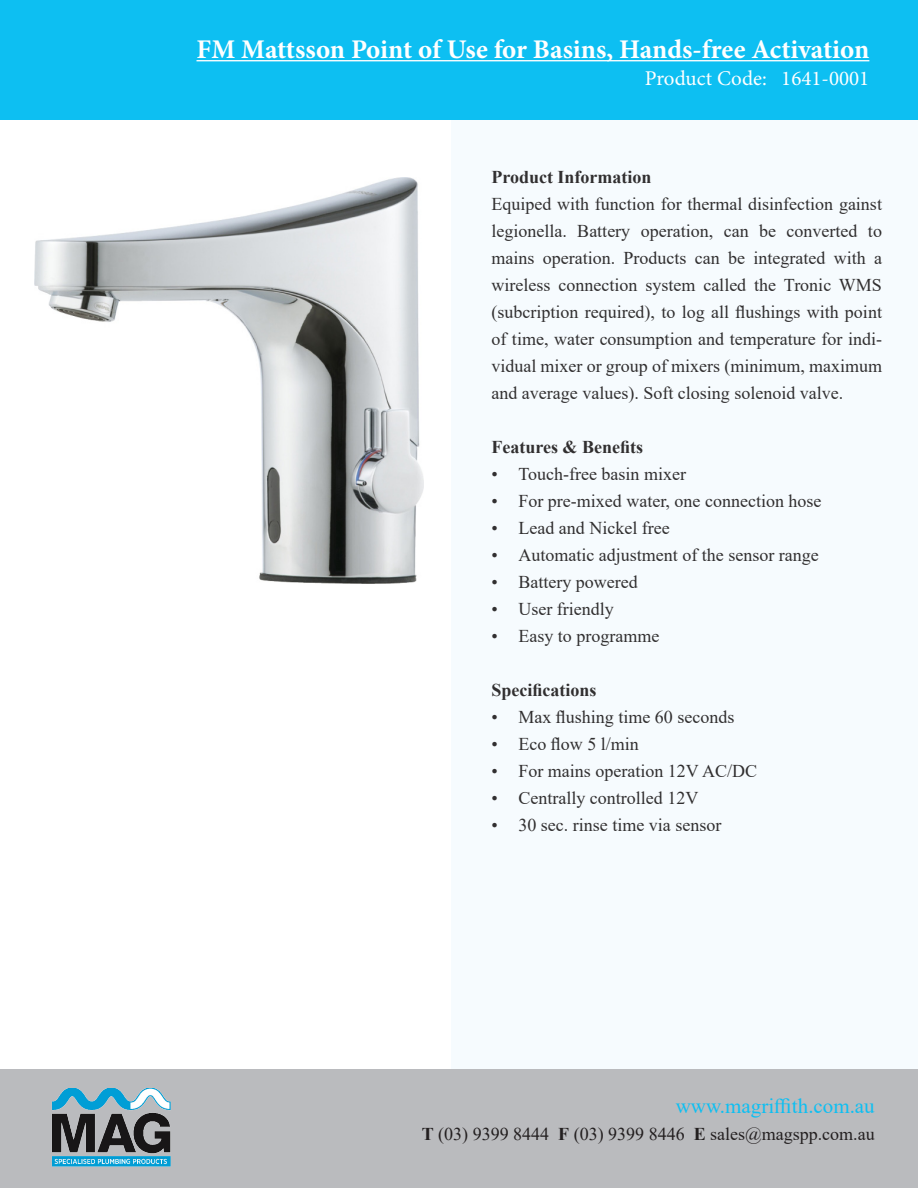
<style>
.page{position:relative;width:918px;height:1188px;background:#fff}
.page>*{position:absolute;margin:0;border:0;box-sizing:border-box;transform-origin:0 0}
.t1{font:700 27px "Minion Pro";letter-spacing:-.005em;color:#fff}
.t2{font:21px "Minion Pro";color:#fff}
.t3{font:21px "Times New Roman";color:#0dbff2}
.t4{font:18px/27px "Times New Roman";color:#312f30;text-align:justify}
.t5{font:700 18px "Times New Roman";color:#312f30}
.t6{font:18px "Times New Roman";color:#231f20}
.s1{font-weight:700}
</style>
<div class="page">
<div style="left:452px;top:112px;width:466px;height:972px;background:#f6fbfe"></div>
<div style="left:0;top:1069px;width:918px;height:119px;background:#babbbe"></div>
<div style="left:0;top:0;width:918px;height:120px;background:#0dbff2"></div>
<hr style="left:197px;top:60px;width:672px;height:1px;background:#fff">
<img style="left:52px;top:1089px;width:119px;height:78px">
<img style="left:34px;top:178px;width:389px;height:406px">
<p class="t1" style="left:197px;top:30px;width:674px">FM Mattsson Point of Use for Basins, Hands-free Activation</p>
<p class="t2" style="left:645px;top:64px;width:226px">Product Code: 1641-0001</p>
<p class="t5" style="left:491px;top:164px;width:162px">Product Information</p>
<p class="t4" style="left:491px;top:189px;width:392px">Equiped with function for thermal disinfection gainst legionella. Battery operation, can be converted to mains operation. Products can be integrated with a wireless connection system called the Tronic WMS (subcription required), to log all flushings with point of time, water consumption and temperature for indi&shy;vidual mixer or group of mixers (minimum, maximum and average values). Soft closing solenoid valve.</p>
<p class="t5" style="left:491px;top:434px;width:153px">Features &amp; Benefits</p>
<p class="t4" style="left:491px;top:459px;width:196px">• Touch-free basin mixer</p>
<p class="t4" style="left:491px;top:486px;width:332px">• For pre-mixed water, one connection hose</p>
<p class="t4" style="left:491px;top:513px;width:180px">• Lead and Nickel free</p>
<p class="t4" style="left:491px;top:540px;width:329px">• Automatic adjustment of the sensor range</p>
<p class="t4" style="left:491px;top:567px;width:148px">• Battery powered</p>
<p class="t4" style="left:491px;top:594px;width:124px">• User friendly</p>
<p class="t4" style="left:491px;top:621px;width:169px">• Easy to programme</p>
<p class="t5" style="left:491px;top:677px;width:107px">Specifications</p>
<p class="t4" style="left:491px;top:702px;width:244px">• Max flushing time 60 seconds</p>
<p class="t4" style="left:491px;top:729px;width:149px">• Eco flow 5 l/min</p>
<p class="t4" style="left:491px;top:756px;width:267px">• For mains operation 12V AC/DC</p>
<p class="t4" style="left:491px;top:783px;width:208px">• Centrally controlled 12V</p>
<p class="t4" style="left:491px;top:810px;width:231px">• 30 sec. rinse time via sensor</p>
<p class="t3" style="left:676px;top:1091px;width:200px">www.magriffith.com.au</p>
<p class="t6" style="left:422px;top:1121px;width:455px"><span class="s1">T</span> (03) 9399 8444 <span class="s1">F</span> (03) 9399 8446 <span class="s1">E</span> sales@magspp.com.au</p>
</div>
